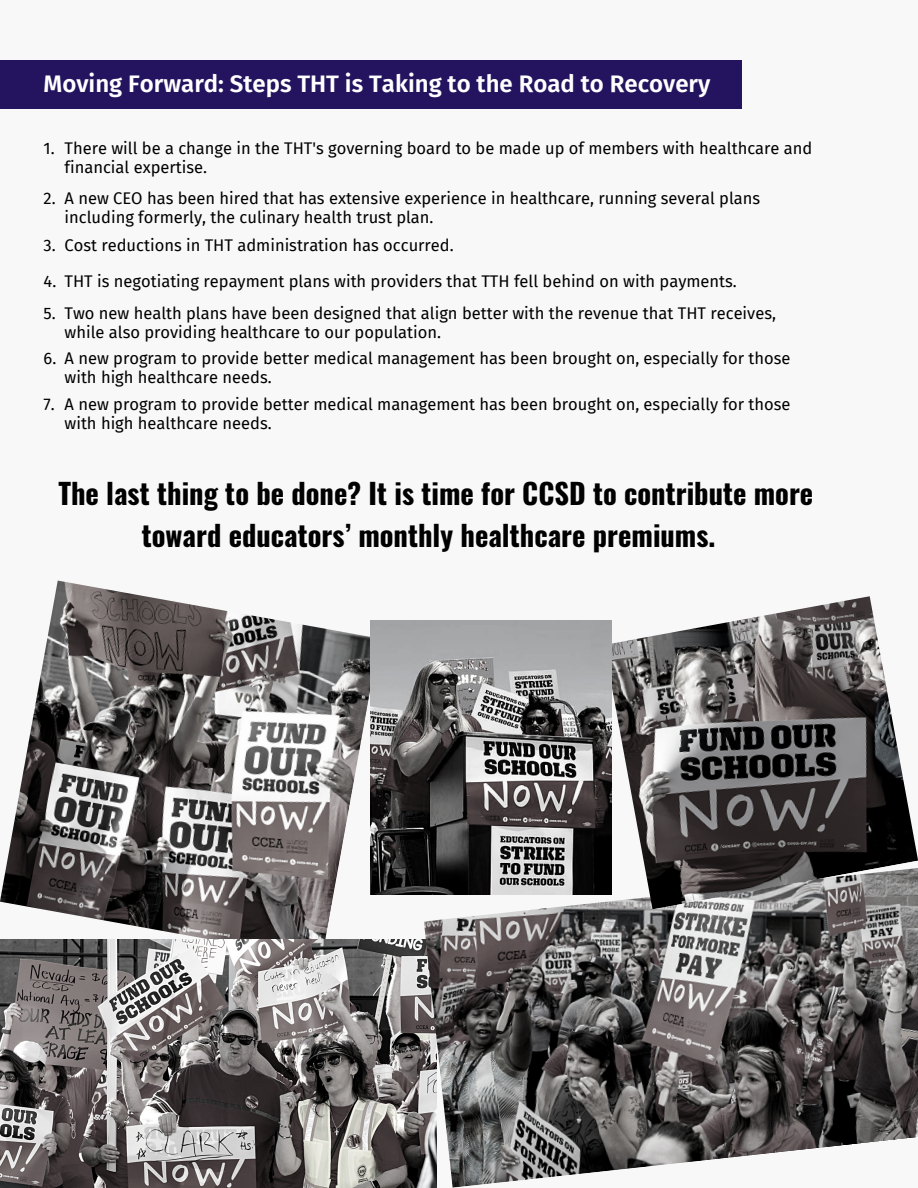
<style>
.page{position:relative;width:918px;height:1188px;background:#f8f8f8}
.page>*{position:absolute;margin:0;border:0;box-sizing:border-box;transform-origin:0 0}
.t1{font:700 28.5px/41.7px "Oswald";color:#000;text-align:center}
.t2{font:600 24px "Fira Sans";color:#fff}
.t3{font:16.5px/19.2px "Fira Sans";color:#000}
</style>
<div class="page">
<div style="left:0;top:61px;width:741px;height:48px;background:#24135f"></div>
<img style="left:0;top:581px;width:380px;height:358px">
<img style="left:0;top:939px;width:424px;height:249px">
<img style="left:424px;top:894px;width:494px;height:294px">
<img style="left:604px;top:596px;width:314px;height:313px">
<img style="left:371px;top:621px;width:241px;height:273px">
<p class="t2" style="left:44px;top:70px;width:668px">Moving Forward: Steps THT is Taking to the Road to Recovery</p>
<p class="t3" style="left:65px;top:139px;width:749px">There will be a change in the THT's governing board to be made up of members with healthcare and financial expertise.</p>
<p class="t3" style="left:44px;top:139px;width:13px">1.</p>
<p class="t3" style="left:44px;top:188px;width:14px">2.</p>
<p class="t3" style="left:65px;top:188px;width:697px">A new CEO has been hired that has extensive experience in healthcare, running several plans including formerly, the culinary health trust plan.</p>
<p class="t3" style="left:44px;top:236px;width:14px">3.</p>
<p class="t3" style="left:65px;top:236px;width:391px">Cost reductions in THT administration has occurred.</p>
<p class="t3" style="left:44px;top:272px;width:14px">4.</p>
<p class="t3" style="left:65px;top:272px;width:674px">THT is negotiating repayment plans with providers that TTH fell behind on with payments.</p>
<p class="t3" style="left:44px;top:304px;width:14px">5.</p>
<p class="t3" style="left:65px;top:304px;width:713px">Two new health plans have been designed that align better with the revenue that THT receives, while also providing healthcare to our population.</p>
<p class="t3" style="left:44px;top:349px;width:14px">6.</p>
<p class="t3" style="left:65px;top:349px;width:728px">A new program to provide better medical management has been brought on, especially for those with high healthcare needs.</p>
<p class="t3" style="left:44px;top:395px;width:13px">7.</p>
<p class="t3" style="left:65px;top:395px;width:728px">A new program to provide better medical management has been brought on, especially for those with high healthcare needs.</p>
<p class="t1" style="left:58px;top:471px;width:756px">The last thing to be done? It is time for CCSD to contribute more toward educators’ monthly healthcare premiums.</p>
</div>
